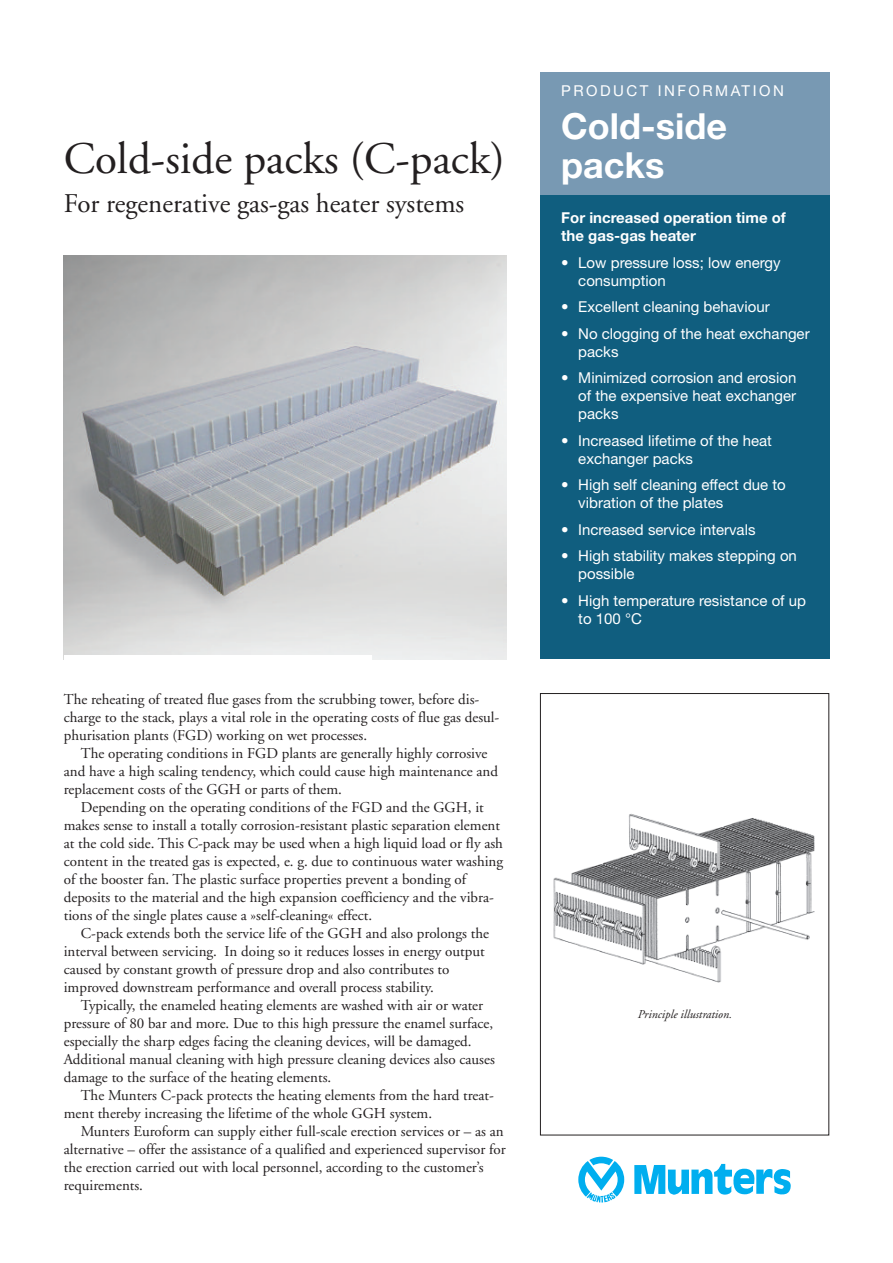
<style>
.page{position:relative;width:893px;height:1263px;background:#fff}
.page>*{position:absolute;margin:0;border:0;box-sizing:border-box;transform-origin:0 0}
.t1{font:45px "Adobe Garamond";color:#231f20}
.t2{font:700 36px/39px "Helvetica Neue";color:#fff}
.t3{font:27px "Adobe Garamond";color:#231f20}
.t4{font:15px/18px "Adobe Garamond";color:#231f20}
.t5{font:15px/18px "Helvetica Neue";color:#fff}
.t6{font:700 15px/18px "Helvetica Neue";color:#fff}
.t7{font:15px "Helvetica Neue";letter-spacing:.165em;color:#fff}
.t8{font:italic 12px "Adobe Garamond";color:#231f20}
</style>
<div class="page">
<div style="left:540px;top:72px;width:289px;height:124px;background:#7899b3"></div>
<div style="left:540px;top:196px;width:289px;height:463px;background:#105e7f"></div>
<img style="left:64px;top:255px;width:442px;height:404px">
<svg style="left:634px;top:1164px;width:157px;height:31px"></svg>
<svg style="left:578px;top:1157px;width:46px;height:45px"></svg>
<img style="left:553px;top:814px;width:262px;height:169px">
<div style="left:540px;top:693px;width:289px;height:442px;border:1px solid #231f20"></div>
<div style="left:64px;top:655px;width:308px;height:21px;background:#fff"></div>
<h1 class="t1" style="left:64px;top:141px;width:443px">Cold-side packs (C-pack)</h1>
<h3 class="t3" style="left:64px;top:192px;width:402px">For regenerative gas-gas heater systems</h3>
<p class="t4" style="left:64px;top:691px;width:437px">The reheating of treated flue gases from the scrubbing tower, before dis&shy;charge to the stack, plays a vital role in the operating costs of flue gas desul&shy;phurisation plants (FGD) working on wet processes.</p>
<p class="t4" style="left:64px;top:745px;width:436px;text-indent:17px">The operating conditions in FGD plants are generally highly corrosive and have a high scaling tendency, which could cause high maintenance and replacement costs of the GGH or parts of them.</p>
<p class="t4" style="left:64px;top:799px;width:441px;text-indent:17px">Depending on the operating conditions of the FGD and the GGH, it makes sense to install a totally corrosion-resistant plastic separation element at the cold side. This C-pack may be used when a high liquid load or fly ash content in the treated gas is expected, e. g. due to continuous water washing of the booster fan. The plastic surface properties prevent a bonding of deposits to the material and the high expansion coefficiency and the vibra&shy;tions of the single plates cause a »self-cleaning« effect.</p>
<p class="t4" style="left:64px;top:925px;width:427px;text-indent:17px">C-pack extends both the service life of the GGH and also prolongs the interval between servicing. In doing so it reduces losses in energy output caused by constant growth of pressure drop and also contributes to improved downstream performance and overall process stability.</p>
<p class="t4" style="left:64px;top:997px;width:433px;text-indent:17px">Typically, the enameled heating elements are washed with air or water pressure of 80 bar and more. Due to this high pressure the enamel surface, especially the sharp edges facing the cleaning devices, will be damaged.<br>Additional manual cleaning with high pressure cleaning devices also causes damage to the surface of the heating elements.</p>
<p class="t4" style="left:64px;top:1087px;width:432px;text-indent:17px">The Munters C-pack protects the heating elements from the hard treat&shy;ment thereby increasing the lifetime of the whole GGH system.</p>
<p class="t4" style="left:64px;top:1123px;width:444px;text-indent:17px">Munters Euroform can supply either full-scale erection services or – as an alternative – offer the assistance of a qualified and experienced supervisor for the erection carried out with local personnel, according to the customer’s requirements.</p>
<p class="t7" style="left:561px;top:85px;width:224px">PRODUCT INFORMATION</p>
<h2 class="t2" style="left:561px;top:110px;width:167px">Cold-side packs</h2>
<p class="t6" style="left:561px;top:210px;width:226px">For increased operation time of the gas-gas heater</p>
<p class="t5" style="left:578px;top:255px;width:204px;text-indent:-17px">• Low pressure loss; low energy consumption</p>
<p class="t5" style="left:561px;top:299px;width:210px">• Excellent cleaning behaviour</p>
<p class="t5" style="left:578px;top:326px;width:233px;text-indent:-17px">• No clogging of the heat exchanger packs</p>
<p class="t5" style="left:578px;top:370px;width:220px;text-align:justify;text-indent:-17px">• Minimized corrosion and erosion of the expensive heat exchanger packs</p>
<p class="t5" style="left:578px;top:433px;width:195px;text-indent:-17px">• Increased lifetime of the heat exchanger packs</p>
<p class="t5" style="left:578px;top:477px;width:209px;text-indent:-17px">• High self cleaning effect due to vibration of the plates</p>
<p class="t5" style="left:561px;top:522px;width:196px">• Increased service intervals</p>
<p class="t5" style="left:578px;top:548px;width:220px;text-indent:-17px">• High stability makes stepping on possible</p>
<p class="t5" style="left:578px;top:593px;width:229px;text-indent:-17px">• High temperature resistance of up to 100 °C</p>
<p class="t8" style="left:638px;top:1009px;width:96px">Principle illustration.</p>
</div>
